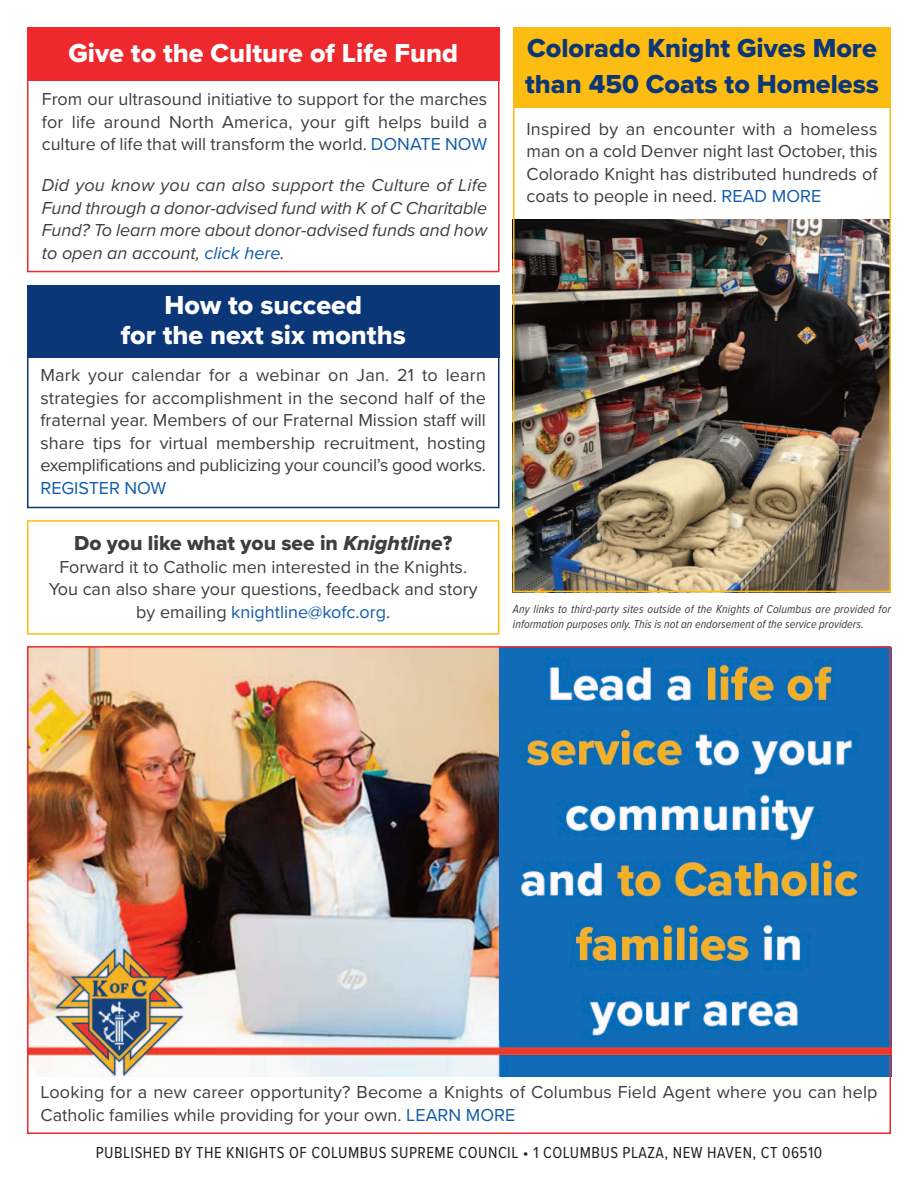
<style>
.page{position:relative;width:918px;height:1188px;background:#fff}
.page>*{position:absolute;margin:0;border:0;box-sizing:border-box;transform-origin:0 0}
.t1{font:27px/30px "Proxima Nova Extrabld";color:#fff;text-align:center}
.t2{font:27px/36px "Proxima Nova Extrabld";color:#0b3678}
.t3{font:21px "Proxima Nova Extrabld";color:#3e3e3f}
.t4{font:18px/22.5px "Proxima Nova";color:#3e3e3f;text-align:justify}
.t5{font:italic 18px/22.5px "Proxima Nova";letter-spacing:-.005em;color:#3e3e3f;text-align:justify}
.t6{font:16.5px "Proxima Nova Cond";letter-spacing:.03em;color:#231f20}
.t7{font:italic 12px/15px "Proxima Nova Cond";color:#3e3e3f}
.s1{color:#105baa}
.s2{font-family:"Proxima Nova Extrabld It"}
</style>
<div class="page">
<div style="left:27px;top:285px;width:473px;height:223px;border:2px solid #0b3678"></div>
<img style="left:513px;top:1039px;width:375px;height:38px">
<img style="left:30px;top:649px;width:483px;height:428px">
<div style="left:27px;top:520px;width:473px;height:115px;border:2px solid #fdbc12"></div>
<div style="left:27px;top:285px;width:473px;height:73px;background:#0b3678"></div>
<div style="left:27px;top:27px;width:473px;height:245px;border:2px solid #ee292e"></div>
<div style="left:27px;top:27px;width:473px;height:54px;background:#ee292e"></div>
<div style="left:513px;top:27px;width:378px;height:81px;background:#fdbc12"></div>
<img style="left:516px;top:219px;width:372px;height:370px">
<div style="left:513px;top:27px;width:378px;height:565px;border:2px solid #fdbc12"></div>
<img style="left:500px;top:649px;width:388px;height:390px">
<p class="t1" style="left:68px;top:40px;width:391px">Give to the Culture of Life Fund</p>
<p class="t4" style="left:42px;top:90px;width:447px">From our ultrasound initiative to support for the marches for life around North America, your gift helps build a culture of life that will transform the world. <span class="s1">DONATE NOW</span></p>
<p class="t5" style="left:42px;top:176px;width:447px">Did you know you can also support the Culture of Life Fund through a donor-advised fund with K of C Charitable Fund? To learn more about donor-advised funds and how to open an account, <span class="s1">click here</span>.</p>
<p class="t1" style="left:121px;top:293px;width:287px">How to succeed<br>for the next six months</p>
<p class="t4" style="left:40px;top:366px;width:447px">Mark your calendar for a webinar on Jan. 21 to learn strategies for accomplishment in the second half of the fraternal year. Members of our Fraternal Mission staff will share tips for virtual membership recruitment, hosting exemplifications and publicizing your council’s good works.<br><span class="s1">REGISTER NOW</span></p>
<p class="t3" style="left:74px;top:535px;width:380px">Do you like what you see in <span class="s2">Knightline</span>?</p>
<p class="t4" style="left:49px;top:557px;width:430px;text-align:center">Forward it to Catholic men interested in the Knights.<br>You can also share your questions, feedback and story by emailing <span class="s1">knightline@kofc.org</span>.</p>
<p class="t2" style="left:525px;top:33px;width:355px">Colorado Knight Gives More than 450 Coats to Homeless</p>
<p class="t4" style="left:526px;top:119px;width:353px">Inspired by an encounter with a homeless man on a cold Denver night last October, this Colorado Knight has distributed hundreds of coats to people in need. <span class="s1">READ MORE</span></p>
<p class="t7" style="left:513px;top:603px;width:380px">Any links to third-party sites outside of the Knights of Columbus are provided for information purposes only. This is not an endorsement of the service providers.</p>
<p class="t4" style="left:40px;top:1083px;width:839px">Looking for a new career opportunity? Become a Knights of Columbus Field Agent where you can help<br>Catholic families while providing for your own. <span class="s1">LEARN MORE</span></p>
<p class="t6" style="left:96px;top:1147px;width:728px">PUBLISHED BY THE KNIGHTS OF COLUMBUS SUPREME COUNCIL • 1 COLUMBUS PLAZA, NEW HAVEN, CT 06510</p>
</div>
